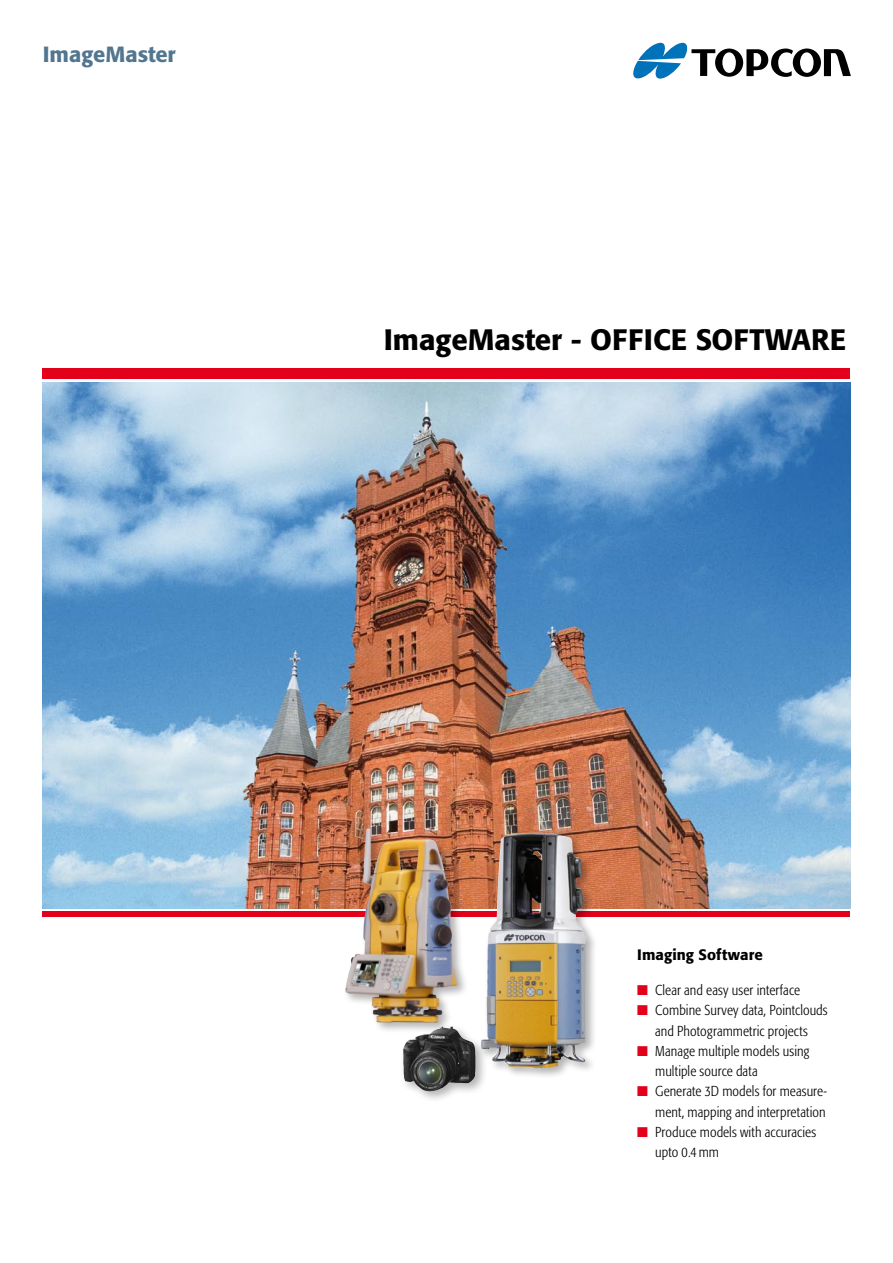
<style>
.page{position:relative;width:893px;height:1263px;background:#fff}
.page>*{position:absolute;margin:0;border:0;box-sizing:border-box;transform-origin:0 0}
.t1{font:500 29.25px "Formata";color:#000}
.t2{font:500 21.75px "Formata";color:#537690}
.t3{font:500 15px "Formata";letter-spacing:.01em;color:#000}
.t4{font:300 condensed 14.25px/20.2px "Formata";letter-spacing:.005em;color:#000}
.s1{color:#e2001a}
</style>
<div class="page">
<img style="left:43px;top:382px;width:807px;height:526px">
<svg style="left:633px;top:43px;width:218px;height:36px"></svg>
<div style="left:43px;top:368px;width:807px;height:11px;background:#e2001a"></div>
<div style="left:43px;top:912px;width:807px;height:5px;background:#e2001a"></div>
<div style="left:342px;top:825px;width:169px;height:251px;background:#000;opacity:.3"></div>
<img style="left:345px;top:830px;width:113px;height:193px">
<div style="left:478px;top:829px;width:179px;height:288px;background:#000;opacity:.3"></div>
<img style="left:481px;top:833px;width:106px;height:235px">
<div style="left:399px;top:1022px;width:97px;height:90px;background:#000;opacity:.3"></div>
<img style="left:403px;top:1026px;width:73px;height:67px">
<h2 class="t2" style="left:43px;top:41px;width:135px">ImageMaster</h2>
<h1 class="t1" style="left:384px;top:322px;width:464px">ImageMaster - Office Software</h1>
<p class="t3" style="left:637px;top:945px;width:127px">Imaging Software</p>
<p class="t4" style="left:637px;top:980px;width:164px"><span class="s1">■</span> Clear and easy user interface</p>
<p class="t4" style="left:637px;top:1000px;width:192px;text-align:center"><span class="s1">■</span> Combine Survey data, Pointclouds and Photogrammetric projects</p>
<p class="t4" style="left:655px;top:1041px;width:156px;text-indent:-18px"><span class="s1">■</span> Manage multiple models using multiple source data</p>
<p class="t4" style="left:637px;top:1081px;width:191px;text-align:right"><span class="s1">■</span> Generate 3D models for measure&shy;ment, mapping and interpretation</p>
<p class="t4" style="left:655px;top:1122px;width:162px;text-indent:-18px"><span class="s1">■</span> Produce models with accuracies upto 0.4mm</p>
</div>
